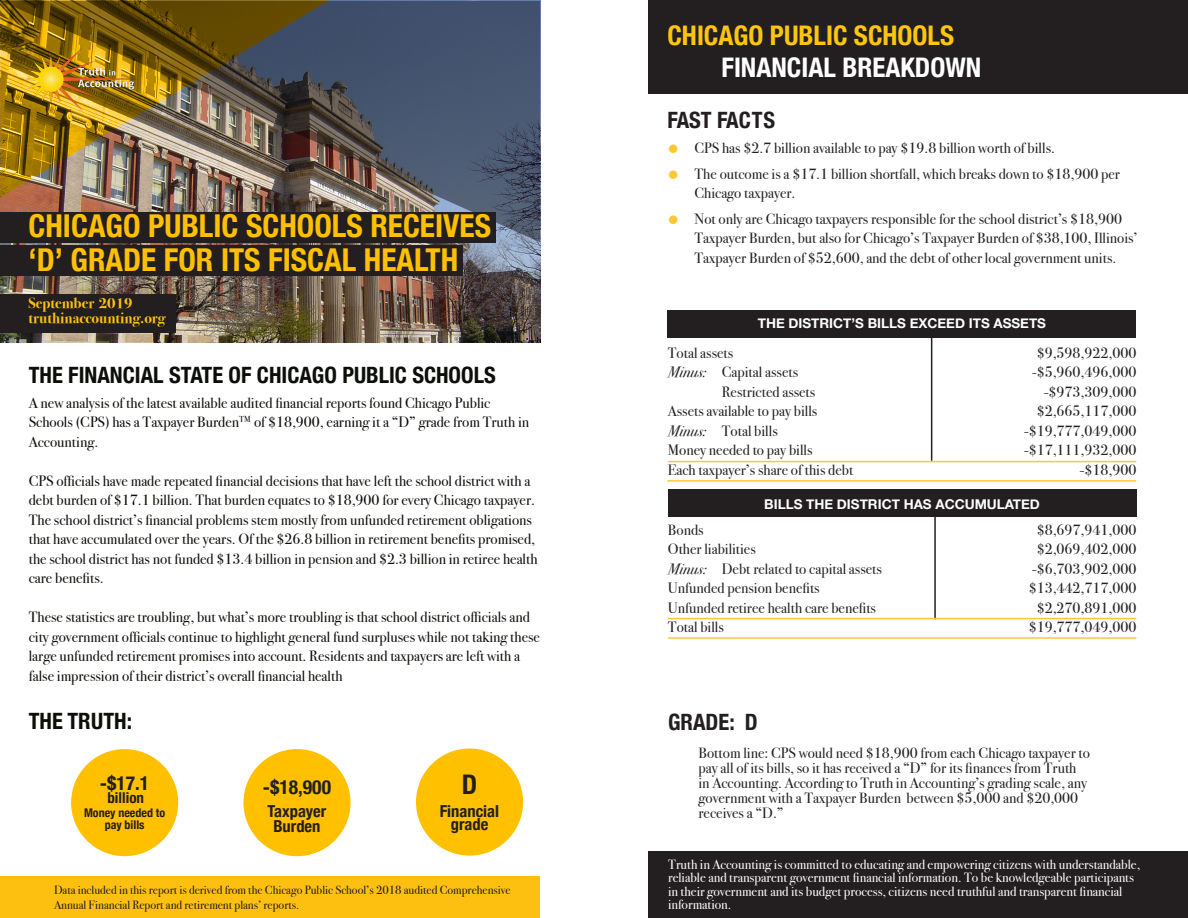
<style>
.page{position:relative;width:1188px;height:918px;background:#fff}
.page>*{position:absolute;margin:0;border:0;box-sizing:border-box;transform-origin:0 0}
.t1{font:700 condensed 31.5px/34.5px "Helvetica Neue";color:#ffc000}
.t2{font:700 condensed 27px "Helvetica Neue";color:#fec50d}
.t3{font:700 condensed 27px "Helvetica Neue";color:#fff}
.t4{font:700 condensed 27px "Helvetica Neue";color:#231f20}
.t5{font:700 condensed 22.5px "Helvetica Neue";color:#0c0e09}
.t6{font:700 condensed 22.5px "Helvetica Neue";color:#231f20}
.t7{font:700 21px "Bodoni Svty Two ITCTT";color:#fff}
.t8{font:700 condensed 19.5px "Helvetica Neue";color:#231f20}
.t9{font:700 condensed 16.5px/13.5px "Helvetica Neue";color:#231f20;text-align:center}
.t10{font:15px/15px "Bodoni Svty Two ITCTT";color:#231f20}
.t11{font:15px/19.5px "Bodoni Svty Two ITCTT";color:#0c0e09}
.t12{font:700 15px "Bodoni Svty Two ITCTT";color:#fdc010}
.t13{font:700 condensed 15px "Helvetica Neue";color:#231f20}
.t14{font:13.5px/13.5px "Bodoni Svty Two ITCTT";color:#fff}
.t15{font:700 13.5px "Helvetica Neue";color:#fff}
.t16{font:12px/14.4px "Bodoni Svty Two ITCTT";color:#231f20}
.t17{font:700 condensed 12px/12px "Helvetica Neue";color:#231f20;text-align:center}
.s1{color:#fec734}
.s2{font-style:italic}
</style>
<div class="page">
<div style="left:648px;top:0;width:540px;height:94px;background:#231f20"></div>
<div style="left:648px;top:851px;width:540px;height:67px;background:#231f20"></div>
<div style="left:0;top:876px;width:540px;height:42px;background:#fdc010"></div>
<div style="left:71px;top:749px;width:107px;height:107px;background:#ffc000;border-radius:50%"></div>
<div style="left:416px;top:748px;width:107px;height:108px;background:#ffc000;border-radius:50%"></div>
<div style="left:243px;top:749px;width:108px;height:107px;background:#ffc000;border-radius:50%"></div>
<div style="left:668px;top:310px;width:468px;height:28px;background:#231f20"></div>
<div style="left:668px;top:489px;width:468px;height:28px;background:#231f20"></div>
<hr style="left:931px;top:332px;width:1px;height:129px;background:#231f20">
<hr style="left:934px;top:513px;width:2px;height:106px;background:#231f20">
<hr style="left:668px;top:461px;width:468px;height:1px;background:#fec734">
<hr style="left:668px;top:618px;width:468px;height:1px;background:#fec734">
<hr style="left:668px;top:480px;width:468px;height:2px;background:#fec734">
<hr style="left:668px;top:637px;width:468px;height:2px;background:#fec734">
<img style="left:0;top:0;width:540px;height:342px">
<img style="left:0;top:1px;width:540px;height:241px">
<div style="left:0;top:212px;width:495px;height:30px;background:#231f20"></div>
<div style="left:0;top:294px;width:176px;height:38px;background:#231f20"></div>
<div style="left:0;top:245px;width:463px;height:31px;background:#231f20"></div>
<img style="left:27px;top:47px;width:112px;height:64px">
<p class="t1" style="left:29px;top:206px;width:464px">CHICAGO PUBLIC SCHOOLS RECEIVES ‘D’ GRADE FOR ITS FISCAL HEALTH</p>
<p class="t12" style="left:29px;top:291px;width:106px">September 2019</p>
<p class="t12" style="left:29px;top:306px;width:138px">truthinaccounting.org</p>
<p class="t5" style="left:29px;top:356px;width:468px">THE FINANCIAL STATE OF CHICAGO PUBLIC SCHOOLS</p>
<p class="t11" style="left:29px;top:391px;width:502px">A new analysis of the latest available audited financial reports found Chicago Public<br>Schools (CPS) has a Taxpayer Burden<sup>TM</sup> of $18,900, earning it a “D” grade from Truth in<br>Accounting.</p>
<p class="t11" style="left:29px;top:469px;width:510px">CPS officials have made repeated financial decisions that have left the school district with a debt burden of $17.1 billion. That burden equates to $18,900 for every Chicago taxpayer.<br>The school district’s financial problems stem mostly from unfunded retirement obligations that have accumulated over the years. Of the $26.8 billion in retirement benefits promised, the school district has not funded $13.4 billion in pension and $2.3 billion in retiree health care benefits.</p>
<p class="t11" style="left:29px;top:606px;width:513px">These statistics are troubling, but what’s more troubling is that school district officials and city government officials continue to highlight general fund surpluses while not taking these large unfunded retirement promises into account. Residents and taxpayers are left with a false impression of their district’s overall financial health</p>
<p class="t2" style="left:668px;top:13px;width:288px">CHICAGO PUBLIC SCHOOLS</p>
<p class="t3" style="left:722px;top:45px;width:261px">FINANCIAL BREAKDOWN</p>
<p class="t6" style="left:668px;top:101px;width:109px">FAST FACTS</p>
<p class="t10" style="left:668px;top:139px;width:389px"><span class="s1">●</span> CPS has $2.7 billion available to pay $19.8 billion worth of bills.</p>
<p class="t10" style="left:695px;top:162px;width:427px;line-height:19.5px;text-indent:-27px"><span class="s1">●</span> The outcome is a $17.1 billion shortfall, which breaks down to $18,900 per<br>Chicago taxpayer.</p>
<p class="t10" style="left:695px;top:207px;width:444px;line-height:19.5px;text-indent:-27px"><span class="s1">●</span> Not only are Chicago taxpayers responsible for the school district’s $18,900<br>Taxpayer Burden, but also for Chicago’s Taxpayer Burden of $38,100, Illinois’<br>Taxpayer Burden of $52,600, and the debt of other local government units.</p>
<p class="t15" style="left:758px;top:313px;width:290px">THE DISTRICT’S BILLS EXCEED ITS ASSETS</p>
<p class="t10" style="left:668px;top:343px;width:67px">Total assets</p>
<p class="t10" style="left:668px;top:363px;width:132px"><span class="s2">Minus:</span> Capital assets</p>
<p class="t10" style="left:722px;top:382px;width:95px">Restricted assets</p>
<p class="t10" style="left:668px;top:402px;width:151px">Assets available to pay bills</p>
<p class="t10" style="left:668px;top:421px;width:111px"><span class="s2">Minus:</span> Total bills</p>
<p class="t10" style="left:668px;top:441px;width:146px">Money needed to pay bills</p>
<p class="t10" style="left:668px;top:460px;width:187px">Each taxpayer’s share of this debt</p>
<p class="t10" style="left:1037px;top:343px;width:101px">$9,598,922,000</p>
<p class="t10" style="left:1032px;top:363px;width:106px">-$5,960,496,000</p>
<p class="t10" style="left:1044px;top:382px;width:94px">-$973,309,000</p>
<p class="t10" style="left:1037px;top:402px;width:101px">$2,665,117,000</p>
<p class="t10" style="left:1024px;top:421px;width:114px">-$19,777,049,000</p>
<p class="t10" style="left:1024px;top:441px;width:114px">-$17,111,932,000</p>
<p class="t10" style="left:1080px;top:460px;width:58px">-$18,900</p>
<p class="t7" style="left:715px;top:488px;width:360px">BILLS THE STATE HAS ACCUMULATED</p>
<p class="t15" style="left:764px;top:494px;width:277px">BILLS THE DISTRICT HAS ACCUMULATED</p>
<p class="t10" style="left:668px;top:521px;width:37px">Bonds</p>
<p class="t10" style="left:668px;top:540px;width:89px">Other liabilities</p>
<p class="t10" style="left:668px;top:560px;width:216px"><span class="s2">Minus:</span> Debt related to capital assets</p>
<p class="t10" style="left:668px;top:579px;width:153px">Unfunded pension benefits</p>
<p class="t10" style="left:668px;top:599px;width:210px">Unfunded retiree health care benefits</p>
<p class="t10" style="left:668px;top:618px;width:57px">Total bills</p>
<p class="t10" style="left:1037px;top:521px;width:101px">$8,697,941,000</p>
<p class="t10" style="left:1037px;top:540px;width:101px">$2,069,402,000</p>
<p class="t10" style="left:1032px;top:560px;width:106px">-$6,703,902,000</p>
<p class="t10" style="left:1029px;top:579px;width:109px">$13,442,717,000</p>
<p class="t10" style="left:1037px;top:599px;width:101px">$2,270,891,000</p>
<p class="t10" style="left:1029px;top:618px;width:109px">$19,777,049,000</p>
<p class="t5" style="left:29px;top:702px;width:105px">THE TRUTH:</p>
<p class="t6" style="left:668px;top:703px;width:91px">GRADE: D</p>
<p class="t8" style="left:100px;top:766px;width:51px">-$17.1</p>
<p class="t8" style="left:263px;top:770px;width:70px">-$18,900</p>
<p class="t17" style="left:84px;top:806px;width:83px">Money needed to pay bills</p>
<p class="t9" style="left:268px;top:803px;width:60px">Taxpayer</p>
<p class="t13" style="left:107px;top:785px;width:38px">billion</p>
<p class="t9" style="left:273px;top:818px;width:49px">Burden</p>
<p class="t4" style="left:462px;top:762px;width:17px">D</p>
<p class="t9" style="left:440px;top:803px;width:61px">Financial grade</p>
<p class="t16" style="left:54px;top:882px;width:458px">Data included in this report is derived from the Chicago Public School’s 2018 audited Comprehensive<br>Annual Financial Report and retirement plans’ reports.</p>
<p class="t10" style="left:699px;top:744px;width:393px">Bottom line: CPS would need $18,900 from each Chicago taxpayer to pay all of its bills, so it has received a “D” for its finances from Truth in Accounting. According to Truth in Accounting’s grading scale, any government with a Taxpayer Burden between $5,000 and $20,000 receives a “D.”</p>
<p class="t14" style="left:668px;top:856px;width:474px">Truth in Accounting is committed to educating and empowering citizens with understandable, reliable and transparent government financial information. To be knowledgeable participants in their government and its budget process, citizens need truthful and transparent financial information.</p>
</div>
